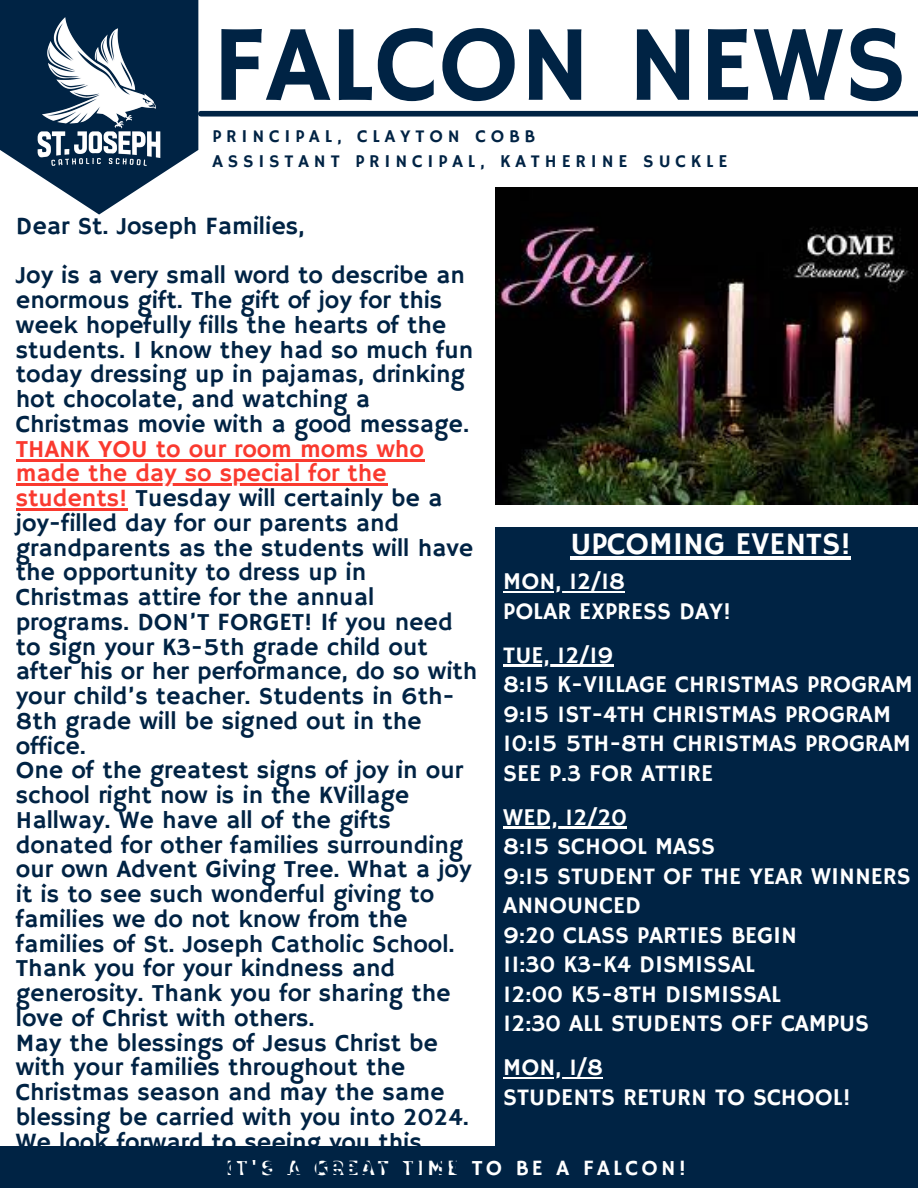
<style>
.page{position:relative;width:918px;height:1188px;background:#fff}
.page>*{position:absolute;margin:0;border:0;box-sizing:border-box;transform-origin:0 0}
.t1{font:108.45px "Hammersmith One";color:#002344}
.t2{font:31.5px "Hammersmith One";color:#fff}
.t3{font:24.75px/24.8px "Hammersmith One";color:#002344}
.t4{font:24px/29.5px "Hammersmith One";color:#fff}
.t5{font:21.75px "Hammersmith One";letter-spacing:.15em;color:#fff}
.t6{font:18px "Hammersmith One";letter-spacing:.27em;color:#002344}
.t7{font:17.1px "Open Sans";letter-spacing:.15em;color:#fff}
.s1{color:#fa3a2f}
</style>
<div class="page">
<div style="left:0;top:1147px;width:918px;height:41px;background:#002344"></div>
<svg style="left:63px;top:191px;width:72px;height:24px"></svg>
<div style="left:495px;top:527px;width:423px;height:633px;background:#002344"></div>
<div style="left:201px;top:111px;width:717px;height:6px;background:#002344"></div>
<img style="left:0;top:0;width:198px;height:191px">
<img style="left:495px;top:188px;width:423px;height:317px">
<hr style="left:570px;top:556px;width:281px;height:3px;background:#fff">
<hr style="left:503px;top:591px;width:122px;height:2px;background:#fff">
<hr style="left:503px;top:664px;width:110px;height:2px;background:#fff">
<hr style="left:503px;top:826px;width:124px;height:2px;background:#fff">
<hr style="left:503px;top:1077px;width:100px;height:2px;background:#fff">
<hr style="left:16px;top:459px;width:408px;height:2px;background:#fa3a2f">
<hr style="left:16px;top:484px;width:371px;height:2px;background:#fa3a2f">
<hr style="left:16px;top:508px;width:111px;height:3px;background:#fa3a2f">
<p class="t1" style="left:212px;top:2px;width:696px">FALCON NEWS</p>
<p class="t6" style="left:212px;top:126px;width:324px">PRINCIPAL, CLAYTON COBB</p>
<p class="t6" style="left:212px;top:151px;width:517px">ASSISTANT PRINCIPAL, KATHERINE SUCKLE</p>
<p class="t3" style="left:16px;top:215px;width:290px">Dear St. Joseph Families,</p>
<p class="t3" style="left:16px;top:264px;width:463px">Joy is a very small word to describe an enormous gift. The gift of joy for this week hopefully fills the hearts of the students. I know they had so much fun today dressing up in pajamas, drinking hot chocolate, and watching a Christmas movie with a good message.<br><span class="s1">THANK YOU to our room moms who made the day so special for the students!</span> Tuesday will certainly be a joy-filled day for our parents and grandparents as the students will have the opportunity to dress up in Christmas attire for the annual programs. DON’T FORGET! If you need to sign your K3-5th grade child out after his or her performance, do so with your child’s teacher. Students in 6th-8th grade will be signed out in the office.</p>
<p class="t3" style="left:16px;top:759px;width:457px">One of the greatest signs of joy in our school right now is in the KVillage Hallway. We have all of the gifts donated for other families surrounding our own Advent Giving Tree. What a joy it is to see such wonderful giving to families we do not know from the families of St. Joseph Catholic School.<br>Thank you for your kindness and generosity. Thank you for sharing the love of Christ with others.</p>
<p class="t3" style="left:16px;top:1032px;width:455px">May the blessings of Jesus Christ be with your families throughout the Christmas season and may the same blessing be carried with you into 2024.<br>We look forward to seeing you this</p>
<p class="t2" style="left:570px;top:526px;width:282px">UPCOMING EVENTS!</p>
<p class="t4" style="left:503px;top:568px;width:123px">MON, 12/18</p>
<p class="t4" style="left:503px;top:597px;width:229px">POLAR EXPRESS DAY!</p>
<p class="t4" style="left:503px;top:641px;width:112px">TUE, 12/19</p>
<p class="t4" style="left:503px;top:671px;width:411px">8:15 K-VILLAGE CHRISTMAS PROGRAM</p>
<p class="t4" style="left:503px;top:700px;width:389px">9:15 1ST-4TH CHRISTMAS PROGRAM</p>
<p class="t4" style="left:503px;top:730px;width:409px">10:15 5TH-8TH CHRISTMAS PROGRAM</p>
<p class="t4" style="left:503px;top:759px;width:211px">SEE P.3 FOR ATTIRE</p>
<p class="t4" style="left:503px;top:803px;width:125px">WED, 12/20</p>
<p class="t4" style="left:503px;top:833px;width:213px">8:15 SCHOOL MASS</p>
<p class="t4" style="left:503px;top:862px;width:409px">9:15 STUDENT OF THE YEAR WINNERS<br>ANNOUNCED</p>
<p class="t4" style="left:503px;top:921px;width:295px">9:20 CLASS PARTIES BEGIN</p>
<p class="t4" style="left:503px;top:951px;width:253px">11:30 K3-K4 DISMISSAL</p>
<p class="t4" style="left:503px;top:980px;width:279px">12:00 K5-8TH DISMISSAL</p>
<p class="t4" style="left:503px;top:1010px;width:367px">12:30 ALL STUDENTS OFF CAMPUS</p>
<p class="t4" style="left:503px;top:1054px;width:101px">MON, 1/8</p>
<p class="t4" style="left:503px;top:1083px;width:349px">STUDENTS RETURN TO SCHOOL!</p>
<p class="t7" style="left:286px;top:1144px;width:341px">THE LION'S ROAR MARCH ISSUE 2</p>
<p class="t5" style="left:226px;top:1156px;width:462px">IT'S A GREAT TIME TO BE A FALCON!</p>
</div>
